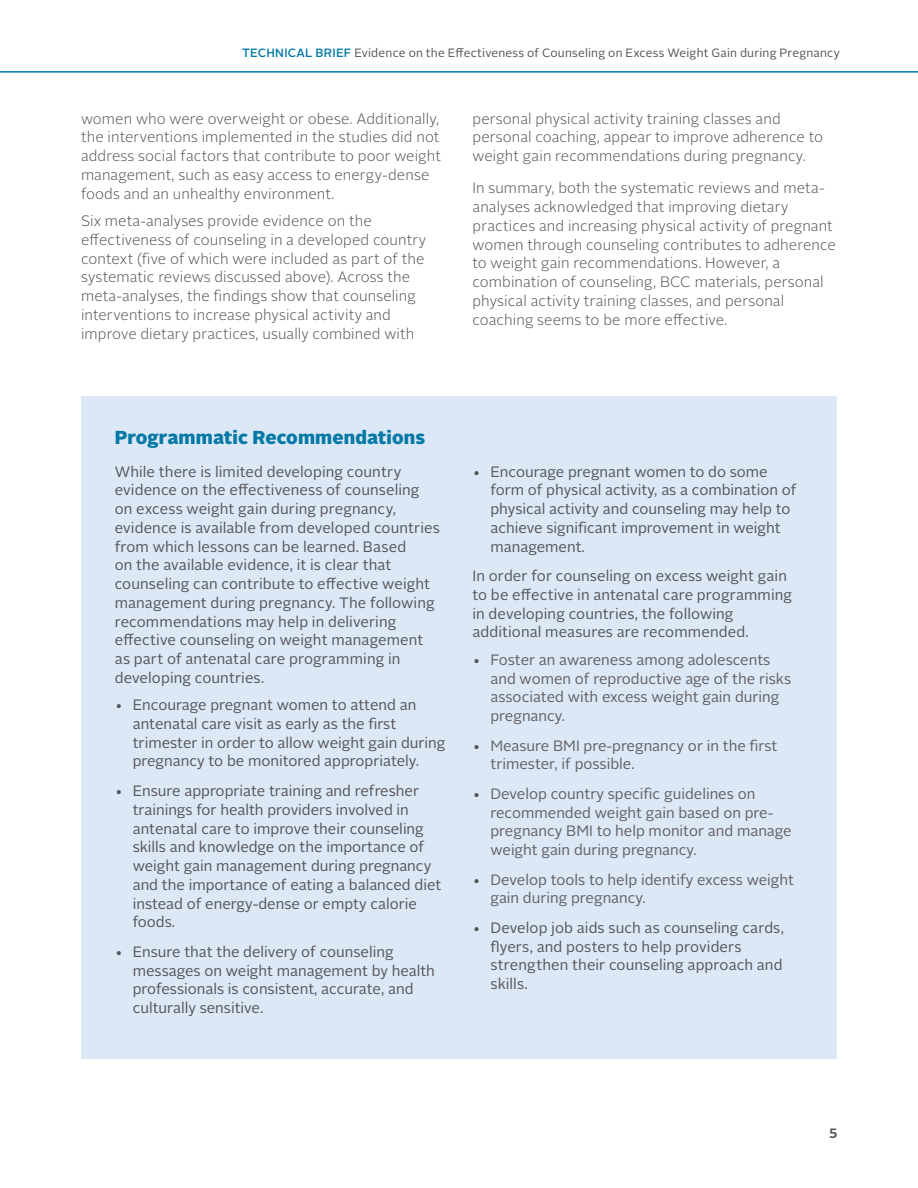
<style>
.page{position:relative;width:918px;height:1188px;background:#fff}
.page>*{position:absolute;margin:0;border:0;box-sizing:border-box;transform-origin:0 0}
.t1{font:900 18.75px "Alright Sans";color:#0479a6}
.t2{font:15px/18.8px "Alright Sans";color:#55565a}
.t3{font:300 15px/18.8px "Alright Sans";letter-spacing:.005em;color:#55565a}
.t4{font:15px/18.8px "Alright Sans";color:#626164}
.t5{font:700 13.5px "Alright Sans";color:#54555a}
.t6{font:12px "Alright Sans";letter-spacing:.015em;color:#55565a}
.s1{font-weight:500;color:#0479a6}
.s2{color:#55565a}
</style>
<div class="page">
<hr style="left:0;top:71px;width:918px;height:2px;background:#0479a6">
<div style="left:81px;top:396px;width:756px;height:662px;background:#dde8f7"></div>
<p class="t6" style="left:242px;top:44px;width:599px"><span class="s1">TECHNICAL BRIEF</span> Evidence on the Effectiveness of Counseling on Excess Weight Gain during Pregnancy</p>
<p class="t3" style="left:81px;top:109px;width:362px">women who were overweight or obese. Additionally, the interventions implemented in the studies did not address social factors that contribute to poor weight management, such as easy access to energy-dense foods and an unhealthy environment.</p>
<p class="t3" style="left:81px;top:212px;width:347px">Six meta-analyses provide evidence on the effectiveness of counseling in a developed country context (five of which were included as part of the systematic reviews discussed above). Across the meta-analyses, the findings show that counseling interventions to increase physical activity and improve dietary practices, usually combined with</p>
<p class="t3" style="left:472px;top:109px;width:352px">personal physical activity training classes and personal coaching, appear to improve adherence to weight gain recommendations during pregnancy.</p>
<p class="t3" style="left:472px;top:179px;width:365px">In summary, both the systematic reviews and meta&shy;analyses acknowledged that improving dietary practices and increasing physical activity of pregnant women through counseling contributes to adherence to weight gain recommendations. However, a combination of counseling, BCC materials, personal physical activity training classes, and personal coaching seems to be more effective.</p>
<p class="t1" style="left:115px;top:424px;width:312px">Programmatic Recommendations</p>
<p class="t2" style="left:115px;top:462px;width:327px">While there is limited developing country evidence on the effectiveness of counseling on excess weight gain during pregnancy, evidence is available from developed countries from which lessons can be learned. Based<br>on the available evidence, it is clear that counseling can contribute to effective weight management during pregnancy. The following recommendations may help in delivering effective counseling on weight management as part of antenatal care programming in developing countries.</p>
<p class="t2" style="left:133px;top:696px;width:314px;text-indent:-18px">• Encourage pregnant women to attend an antenatal care visit as early as the first trimester in order to allow weight gain during pregnancy to be monitored appropriately.</p>
<p class="t2" style="left:133px;top:782px;width:310px;text-indent:-18px">• Ensure appropriate training and refresher trainings for health providers involved in antenatal care to improve their counseling skills and knowledge on the importance of weight gain management during pregnancy and the importance of eating a balanced diet instead of energy-dense or empty calorie foods.</p>
<p class="t2" style="left:133px;top:943px;width:304px;text-indent:-18px">• Ensure that the delivery of counseling messages on weight management by health professionals is consistent, accurate, and culturally sensitive.</p>
<p class="t2" style="left:490px;top:462px;width:307px;text-indent:-18px">• Encourage pregnant women to do some form of physical activity, as a combination of physical activity and counseling may help to achieve significant improvement in weight management.</p>
<p class="t2" style="left:472px;top:567px;width:321px">In order for counseling on excess weight gain to be effective in antenatal care programming in developing countries, the following additional measures are recommended.</p>
<p class="t4" style="left:490px;top:650px;width:302px;text-indent:-18px"><span class="s2">•</span> Foster an awareness among adolescents and women of reproductive age of the risks associated with excess weight gain during pregnancy.</p>
<p class="t4" style="left:490px;top:736px;width:288px;text-indent:-18px"><span class="s2">•</span> Measure BMI pre-pregnancy or in the first trimester, if possible.</p>
<p class="t4" style="left:490px;top:785px;width:303px;text-indent:-18px"><span class="s2">•</span> Develop country specific guidelines on recommended weight gain based on pre&shy;pregnancy BMI to help monitor and manage weight gain during pregnancy.</p>
<p class="t4" style="left:490px;top:870px;width:305px;text-indent:-18px"><span class="s2">•</span> Develop tools to help identify excess weight gain during pregnancy.</p>
<p class="t2" style="left:490px;top:919px;width:295px;text-indent:-18px">• Develop job aids such as counseling cards, flyers, and posters to help providers strengthen their counseling approach and skills.</p>
<p class="t5" style="left:829px;top:1124px;width:10px">5</p>
</div>
